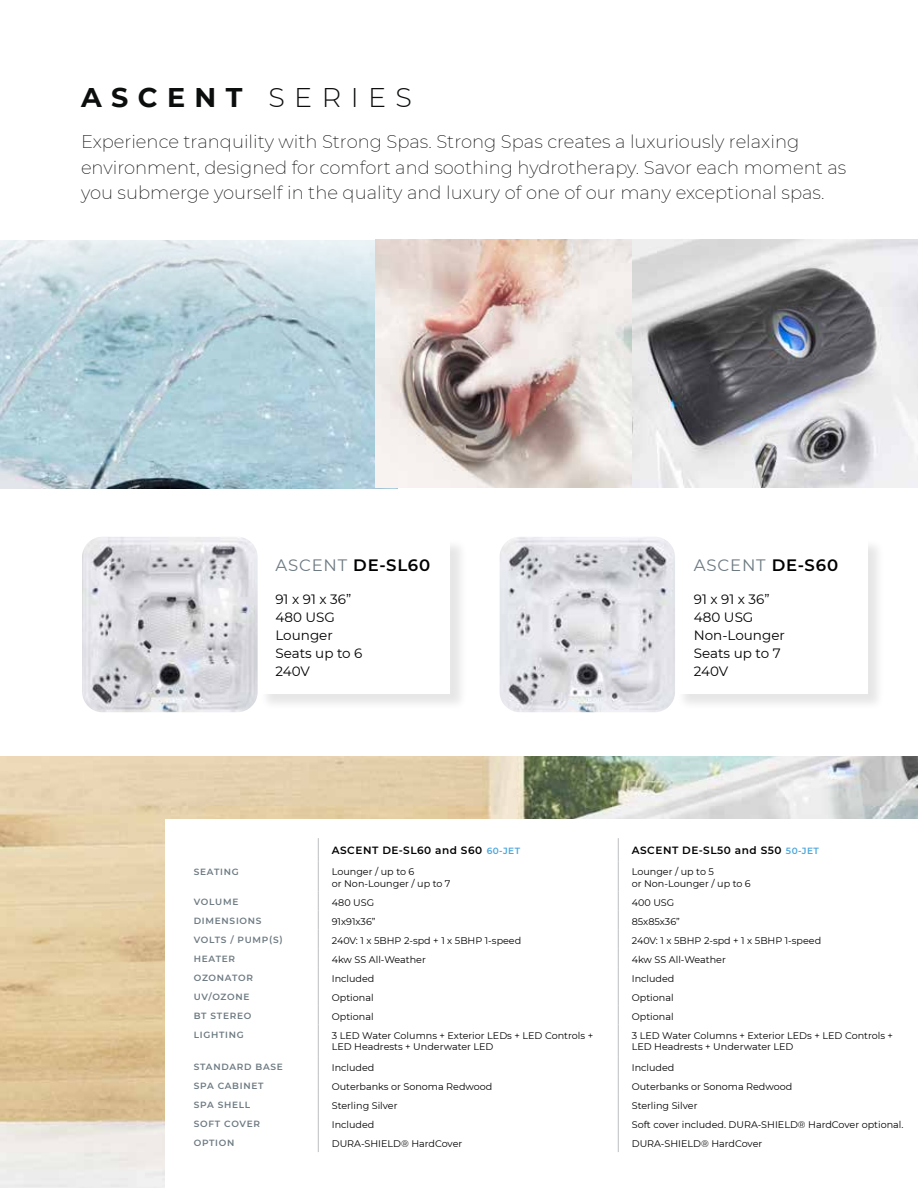
<style>
.page{position:relative;width:918px;height:1188px;background:#fff}
.page>*{position:absolute;margin:0;border:0;box-sizing:border-box;transform-origin:0 0}
.t1{font:700 27px "Montserrat";letter-spacing:.35em;color:#0c0e0d}
.t2{font:200 18px/25.5px "Montserrat";color:#0c0e0d}
.t3{font:600 16.5px "Montserrat";letter-spacing:.05em;color:#000}
.t4{font:16.5px "Montserrat";letter-spacing:.05em;color:#6d7a82}
.t5{font:13.5px/18px "Montserrat";color:#000}
.t6{font:600 10.5px "Montserrat";letter-spacing:.05em;color:#000}
.t7{font:9.6px/11.6px "Montserrat";color:#000}
.t8{font:600 9px "Montserrat";letter-spacing:.08em;color:#6d7a82}
.s1{font-weight:300}
.s2{font-weight:400;color:#6d7a82}
.s3{font-weight:600;color:#000}
.s4{font-size:9px;color:#4ba6dd}
</style>
<div class="page">
<img style="left:0;top:756px;width:918px;height:432px">
<img style="left:0;top:327px;width:397px;height:161px">
<svg style="left:0;top:239px;width:918px;height:88px;background:#cddee4"></svg>
<img style="left:376px;top:240px;width:257px;height:247px">
<div style="left:166px;top:820px;width:752px;height:368px;background:#fff"></div>
<svg style="left:618px;top:838px;width:1px;height:23px"></svg>
<hr style="left:618px;top:861px;width:1px;height:31px;background:#bcbec0">
<svg style="left:618px;top:892px;width:1px;height:133px"></svg>
<hr style="left:618px;top:1025px;width:1px;height:32px;background:#bcbec0">
<svg style="left:317px;top:838px;width:2px;height:314px"></svg>
<svg style="left:618px;top:1057px;width:1px;height:95px"></svg>
<div style="left:259px;top:538px;width:209px;height:173px;background:#000;opacity:.1"></div>
<div style="left:258px;top:537px;width:192px;height:156px;background:#fff"></div>
<img style="left:82px;top:537px;width:176px;height:175px">
<div style="left:676px;top:538px;width:209px;height:173px;background:#000;opacity:.1"></div>
<div style="left:675px;top:537px;width:192px;height:156px;background:#fff"></div>
<img style="left:500px;top:537px;width:175px;height:175px">
<img style="left:633px;top:240px;width:285px;height:247px">
<h1 class="t1" style="left:81px;top:78px;width:333px">ASCENT <span class="s1">SERIES</span></h1>
<p class="t2" style="left:81px;top:128px;width:767px">Experience tranquility with Strong Spas. Strong Spas creates a luxuriously relaxing environment, designed for comfort and soothing hydrotherapy. Savor each moment as you submerge yourself in the quality and luxury of one of our many exceptional spas.</p>
<h3 class="t3" style="left:275px;top:554px;width:156px"><span class="s2">ASCENT</span> DE-SL60</h3>
<h3 class="t5" style="left:275px;top:589px;width:89px">91 x 91 x 36”<br>480 USG<br>Lounger<br>Seats up to 6<br>240V</h3>
<h3 class="t4" style="left:694px;top:554px;width:146px">ASCENT <span class="s3">DE-S60</span></h3>
<h3 class="t5" style="left:694px;top:589px;width:93px">91 x 91 x 36”<br>480 USG<br>Non-Lounger<br>Seats up to 7<br>240V</h3>
<p class="t6" style="left:332px;top:843px;width:190px">ASCENT DE-SL60 and S60 <span class="s4">60-JET</span></p>
<p class="t6" style="left:632px;top:843px;width:189px">ASCENT DE-SL50 and S50 <span class="s4">50-JET</span></p>
<p class="t8" style="left:194px;top:865px;width:46px">SEATING</p>
<p class="t7" style="left:332px;top:866px;width:120px">Lounger / up to 6<br>or Non-Lounger / up to 7</p>
<p class="t7" style="left:632px;top:866px;width:121px">Lounger / up to 5<br>or Non-Lounger / up to 6</p>
<p class="t8" style="left:194px;top:896px;width:46px">VOLUME</p>
<p class="t7" style="left:332px;top:896px;width:44px">480 USG</p>
<p class="t7" style="left:632px;top:896px;width:44px">400 USG</p>
<p class="t8" style="left:194px;top:915px;width:69px">DIMENSIONS</p>
<p class="t7" style="left:332px;top:915px;width:45px">91x91x36”</p>
<p class="t7" style="left:632px;top:915px;width:50px">85x85x36”</p>
<p class="t8" style="left:194px;top:934px;width:91px">VOLTS / PUMP(S)</p>
<p class="t7" style="left:332px;top:934px;width:191px">240V: 1 x 5BHP 2-spd + 1 x 5BHP 1-speed</p>
<p class="t7" style="left:632px;top:934px;width:191px">240V: 1 x 5BHP 2-spd + 1 x 5BHP 1-speed</p>
<p class="t8" style="left:194px;top:953px;width:43px">HEATER</p>
<p class="t7" style="left:332px;top:953px;width:96px">4kw SS All-Weather</p>
<p class="t7" style="left:632px;top:953px;width:96px">4kw SS All-Weather</p>
<p class="t8" style="left:194px;top:972px;width:61px">OZONATOR</p>
<p class="t7" style="left:332px;top:972px;width:44px">Included</p>
<p class="t7" style="left:632px;top:972px;width:44px">Included</p>
<p class="t8" style="left:194px;top:991px;width:57px">UV/OZONE</p>
<p class="t7" style="left:332px;top:992px;width:43px">Optional</p>
<p class="t7" style="left:632px;top:992px;width:43px">Optional</p>
<p class="t8" style="left:194px;top:1010px;width:59px">BT STEREO</p>
<p class="t7" style="left:332px;top:1010px;width:43px">Optional</p>
<p class="t7" style="left:632px;top:1010px;width:43px">Optional</p>
<p class="t8" style="left:194px;top:1028px;width:52px">LIGHTING</p>
<p class="t7" style="left:332px;top:1029px;width:263px">3 LED Water Columns + Exterior LEDs + LED Controls +<br>LED Headrests + Underwater LED</p>
<p class="t7" style="left:632px;top:1029px;width:263px">3 LED Water Columns + Exterior LEDs + LED Controls +<br>LED Headrests + Underwater LED</p>
<p class="t8" style="left:194px;top:1061px;width:91px">STANDARD BASE</p>
<p class="t7" style="left:332px;top:1061px;width:44px">Included</p>
<p class="t7" style="left:632px;top:1061px;width:44px">Included</p>
<p class="t8" style="left:194px;top:1080px;width:71px">SPA CABINET</p>
<p class="t7" style="left:332px;top:1080px;width:162px">Outerbanks or Sonoma Redwood</p>
<p class="t7" style="left:632px;top:1080px;width:162px">Outerbanks or Sonoma Redwood</p>
<p class="t8" style="left:194px;top:1099px;width:58px">SPA SHELL</p>
<p class="t7" style="left:332px;top:1099px;width:67px">Sterling Silver</p>
<p class="t7" style="left:632px;top:1099px;width:67px">Sterling Silver</p>
<p class="t8" style="left:194px;top:1118px;width:68px">SOFT COVER</p>
<p class="t7" style="left:332px;top:1118px;width:44px">Included</p>
<p class="t7" style="left:632px;top:1118px;width:273px">Soft cover included. DURA-SHIELD® HardCover optional.</p>
<p class="t8" style="left:194px;top:1137px;width:42px">OPTION</p>
<p class="t7" style="left:332px;top:1138px;width:132px">DURA-SHIELD® HardCover</p>
<p class="t7" style="left:632px;top:1138px;width:132px">DURA-SHIELD® HardCover</p>
</div>
